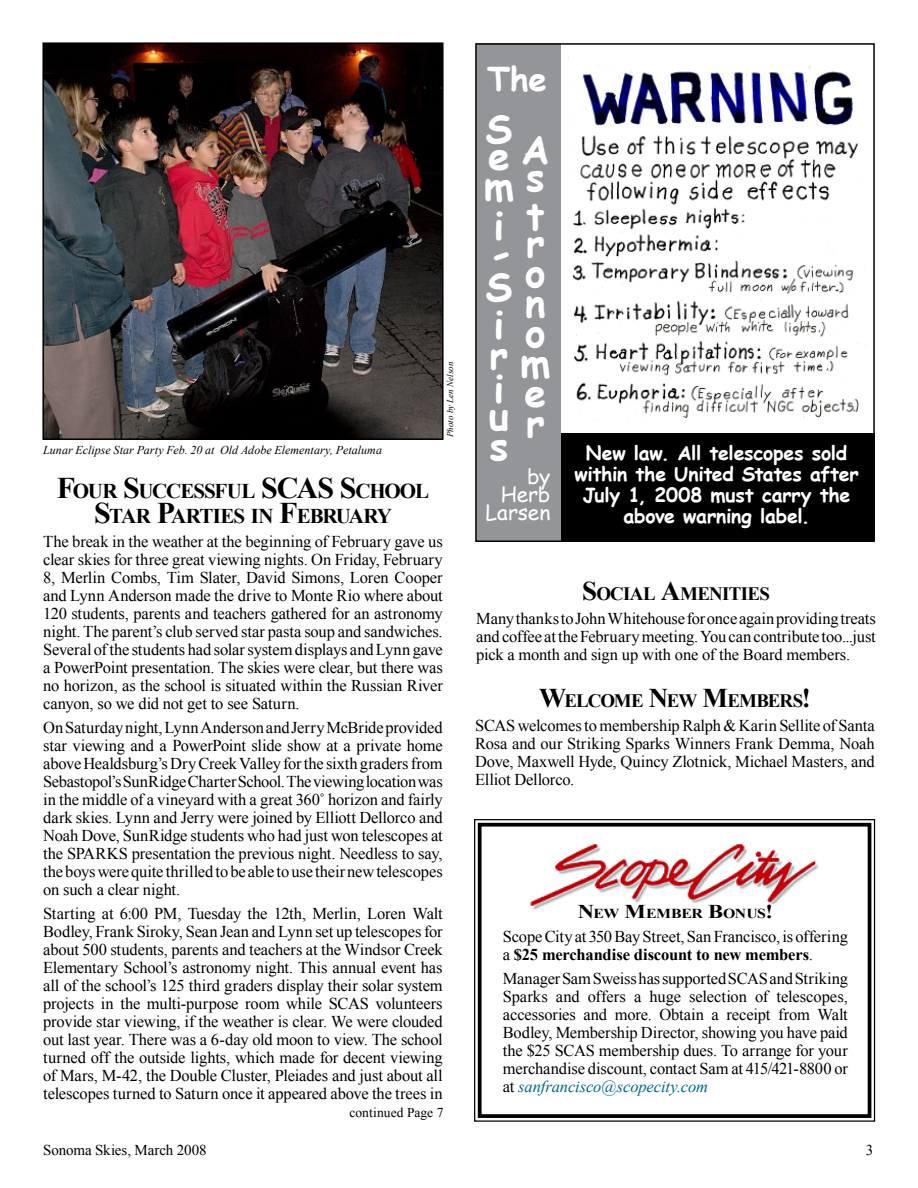
<style>
.page{position:relative;width:918px;height:1188px;background:#fff}
.page>*{position:absolute;margin:0;border:0;box-sizing:border-box;transform-origin:0 0}
.t1{font:700 39px/30px "Comic Sans MS";color:#fff}
.t2{font:700 33px "Comic Sans MS";color:#fff}
.t3{font:700 21px/25.5px "Times New Roman";letter-spacing:-.045em;color:#000;text-align:center}
.t4{font:21px/18px "Comic Sans MS";color:#fff;text-align:right}
.t5{font:700 19.5px/21px "Comic Sans MS";letter-spacing:-.015em;color:#fff;text-align:center}
.t6{font:700 18.9px "Times New Roman";letter-spacing:-.045em;color:#000}
.t7{font:16.5px/18px "Times New Roman";letter-spacing:-.01em;color:#000;text-align:justify}
.t8{font:15px "Times New Roman";letter-spacing:-.01em;color:#000}
.t9{font:700 13.65px "Times New Roman";letter-spacing:-.025em;color:#000;scale:1.16 1}
.t10{font:13.5px "Times New Roman";letter-spacing:.005em;color:#000}
.t11{font:italic 12px "Times New Roman";letter-spacing:.005em;color:#000}
.t12{font:italic 9px "Times New Roman";letter-spacing:.015em;color:#000}
.s1{font-size:30px}
.s2{font-size:27px}
.s3{font-size:19.5px}
.s4{font-weight:700}
.s5{font-style:italic;color:#00668c}
</style>
<div class="page">
<div style="left:556px;top:433px;width:319px;height:108px;background:#000"></div>
<img style="left:572px;top:65px;width:294px;height:354px">
<svg style="left:474px;top:819px;width:402px;height:303px"></svg>
<div style="left:478px;top:823px;width:393px;height:295px;border:4px solid #000"></div>
<div style="left:476px;top:44px;width:85px;height:497px;background:#939598"></div>
<div style="left:475px;top:43px;width:400px;height:499px;border:2px solid #000"></div>
<img style="left:529px;top:844px;width:289px;height:68px">
<img style="left:45px;top:45px;width:396px;height:392px">
<div style="left:42px;top:42px;width:402px;height:398px;border:2px solid #000"></div>
<p class="t11" style="left:43px;top:442px;width:340px">Lunar Eclipse Star Party Feb. 20 at Old Adobe Elementary, Petaluma</p>
<p class="t12" style="left:444px;top:437px;width:77px;rotate:-90deg">Photo by Len Nelson</p>
<p class="t3" style="left:57px;top:477px;width:374px"><span class="s1">F</span>OUR <span class="s1">S</span>UCCESSFUL <span class="s1">SCAS S</span>CHOOL<br><span class="s1">S</span>TAR <span class="s1">P</span>ARTIES IN <span class="s1">F</span>EBRUARY</p>
<p class="t7" style="left:43px;top:532px;width:401px">The break in the weather at the beginning of February gave us clear skies for three great viewing nights. On Friday, February 8, Merlin Combs, Tim Slater, David Simons, Loren Cooper and Lynn Anderson made the drive to Monte Rio where about 120 students, parents and teachers gathered for an astronomy night. The parent’s club served star pasta soup and sandwiches.<br>Several of the students had solar system displays and Lynn gave a PowerPoint presentation. The skies were clear, but there was no horizon, as the school is situated within the Russian River canyon, so we did not get to see Saturn.</p>
<p class="t7" style="left:43px;top:718px;width:401px">On Saturday night, Lynn Anderson and Jerry McBride provided star viewing and a PowerPoint slide show at a private home above Healdsburg’s Dry Creek Valley for the sixth graders from Sebastopol’s SunRidge Charter School. The viewing location was in the middle of a vineyard with a great 360˚ horizon and fairly dark skies. Lynn and Jerry were joined by Elliott Dellorco and Noah Dove, SunRidge students who had just won telescopes at the SPARKS presentation the previous night. Needless to say, the boys were quite thrilled to be able to use their new telescopes on such a clear night.</p>
<p class="t7" style="left:43px;top:905px;width:401px">Starting at 6:00 PM, Tuesday the 12th, Merlin, Loren Walt Bodley, Frank Siroky, Sean Jean and Lynn set up telescopes for about 500 students, parents and teachers at the Windsor Creek Elementary School’s astronomy night. This annual event has all of the school’s 125 third graders display their solar system projects in the multi-purpose room while SCAS volunteers provide star viewing, if the weather is clear. We were clouded out last year. There was a 6-day old moon to view. The school turned off the outside lights, which made for decent viewing of Mars, M-42, the Double Cluster, Pleiades and just about all telescopes turned to Saturn once it appeared above the trees in</p>
<p class="t10" style="left:349px;top:1104px;width:96px">continued Page 7</p>
<h2 class="t2" style="left:487px;top:55px;width:61px">The</h2>
<h1 class="t1" style="left:485px;top:112px;width:29px">S</h1>
<h1 class="t1" style="left:484px;top:139px;width:32px">e m</h1>
<h1 class="t1" style="left:493px;top:209px;width:12px">i</h1>
<h1 class="t1" style="left:485px;top:267px;width:29px;line-height:37.5px">S i</h1>
<h1 class="t1" style="left:490px;top:336px;width:20px;line-height:34.5px">r i</h1>
<h1 class="t1" style="left:489px;top:399px;width:22px">u s</h1>
<h1 class="t1" style="left:521px;top:133px;width:30px">A</h1>
<h1 class="t1" style="left:526px;top:155px;width:20px;line-height:39px">s t</h1>
<h1 class="t1" style="left:520px;top:226px;width:32px">r o n o m e r</h1>
<p class="t4" style="left:485px;top:467px;width:66px">by<br>Herb<br>Larsen</p>
<p class="t5" style="left:574px;top:442px;width:286px">New law. All telescopes sold within the United States after<br>July 1, 2008 must carry the above warning label.</p>
<p class="t6" style="left:582px;top:581px;width:187px"><span class="s2">S</span>OCIAL <span class="s2">A</span>MENITIES</p>
<p class="t7" style="left:476px;top:609px;width:401px">Many thanks to John Whitehouse for once again providing treats and coffee at the February meeting. You can contribute too...just pick a month and sign up with one of the Board members.</p>
<p class="t6" style="left:539px;top:687px;width:273px"><span class="s2">W</span>ELCOME <span class="s2">N</span>EW <span class="s2">M</span>EMBERS<span class="s2">!</span></p>
<p class="t7" style="left:475px;top:716px;width:401px">SCAS welcomes to membership Ralph &amp; Karin Sellite of Santa Rosa and our Striking Sparks Winners Frank Demma, Noah Dove, Maxwell Hyde, Quincy Zlotnick, Michael Masters, and Elliot Dellorco.</p>
<p class="t9" style="left:578px;top:904px;width:170px"><span class="s3">N</span>EW <span class="s3">M</span>EMBER <span class="s3">B</span>ONUS<span class="s3">!</span></p>
<p class="t7" style="left:503px;top:927px;width:347px">Scope City at 350 Bay Street, San Francisco, is offering a <span class="s4">$25 merchandise discount to new members</span>.</p>
<p class="t7" style="left:503px;top:969px;width:347px">Manager Sam Sweiss has supported SCAS and Striking Sparks and offers a huge selection of telescopes, accessories and more. Obtain a receipt from Walt Bodley, Membership Director, showing you have paid the $25 SCAS membership dues. To arrange for your merchandise discount, contact Sam at 415/421-8800 or at <span class="s5">sanfrancisco@scopecity.com</span></p>
<p class="t8" style="left:43px;top:1140px;width:165px">Sonoma Skies, March 2008</p>
<p class="t8" style="left:866px;top:1140px;width:9px">3</p>
</div>
